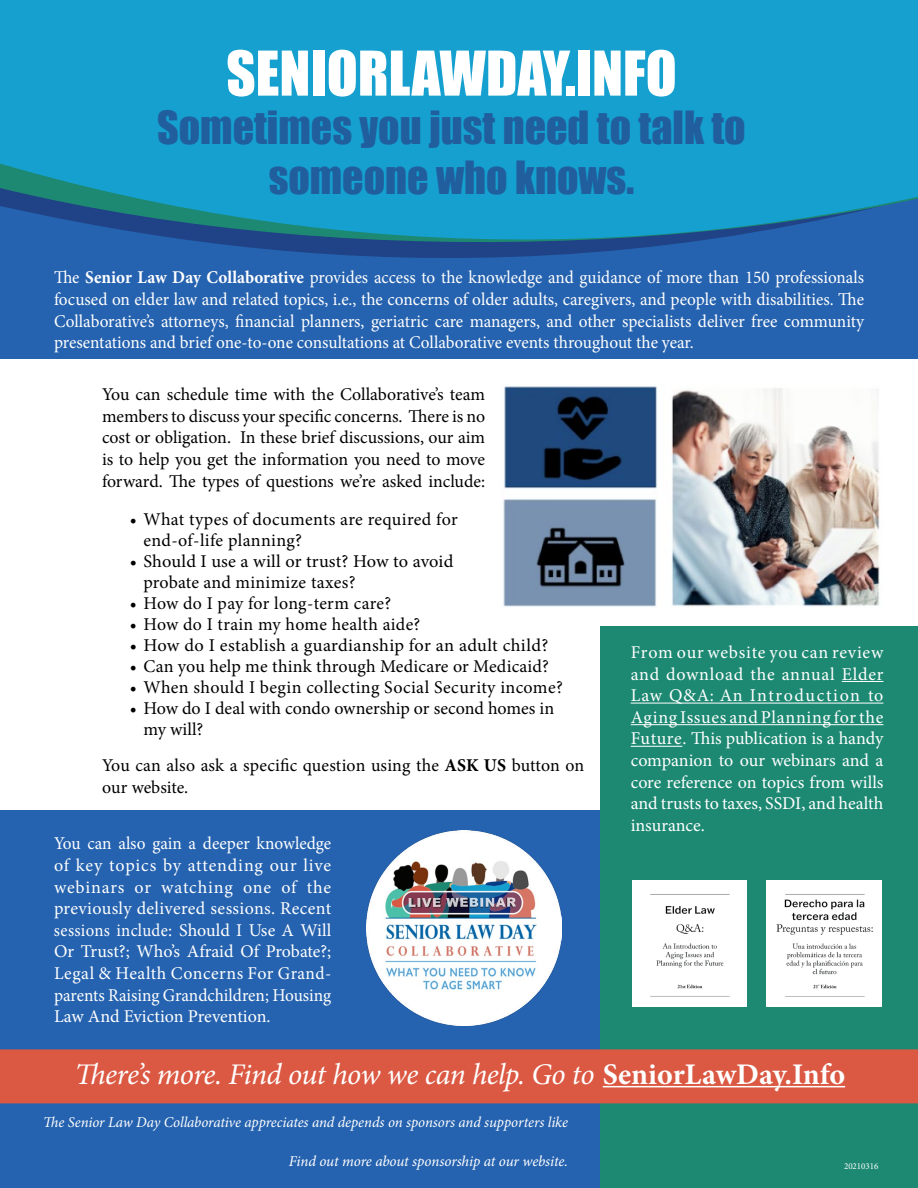
<style>
.page{position:relative;width:918px;height:1188px;background:#2562af}
.page>*{position:absolute;margin:0;border:0;box-sizing:border-box;transform-origin:0 0}
.t1{font:57px "Impact";color:#fff}
.t2{font:42px/50.4px "Impact";color:#215e9e;text-align:center}
.t3{font:italic 30px "Minion Pro";letter-spacing:-.02em;color:#fff}
.t4{font:18px/21.6px "Minion Pro";letter-spacing:.01em;color:#000}
.t5{font:18px/21.6px "Minion Pro";letter-spacing:-.005em;color:#fff;text-align:justify;scale:.95 1}
.t6{font:18px/21.6px "Minion Pro";letter-spacing:-.005em;color:#fff;text-align:justify;scale:.96 1}
.t7{font:18px/21.6px "Minion Pro";letter-spacing:-.005em;color:#fff;text-align:justify}
.t8{font:italic 15px "Minion Pro";letter-spacing:-.01em;color:#fff}
.t9{font:9px "Minion Pro";color:#fff}
.s1{font-weight:700}
.s2{font-weight:700;font-style:normal}
</style>
<div class="page">
<div style="left:0;top:359px;width:918px;height:450px;background:#fff"></div>
<img style="left:503px;top:386px;width:377px;height:221px">
<img style="left:367px;top:830px;width:195px;height:195px">
<svg style="left:0;top:0;width:918px;height:258px;fill:#15a0cf"></svg>
<div style="left:601px;top:626px;width:317px;height:562px;background:#1d8972"></div>
<div style="left:0;top:1049px;width:918px;height:54px;background:#db5943"></div>
<hr style="left:603px;top:1086px;width:242px;height:1px;background:#fff">
<hr style="left:842px;top:681px;width:41px;height:1px;background:#fff">
<hr style="left:631px;top:703px;width:252px;height:1px;background:#fff">
<hr style="left:631px;top:724px;width:252px;height:1px;background:#fff">
<hr style="left:631px;top:746px;width:51px;height:1px;background:#fff">
<img style="left:632px;top:880px;width:115px;height:127px">
<img style="left:767px;top:880px;width:115px;height:127px">
<h1 class="t1" style="left:226px;top:29px;width:452px">SENIORLAWDAY.INFO</h1>
<h2 class="t2" style="left:157px;top:101px;width:590px">Sometimes you just need to talk to someone who knows.</h2>
<p class="t5" style="left:54px;top:267px;width:854px">The <span class="s1">Senior Law Day Collaborative</span> provides access to the knowledge and guidance of more than 150 professionals focused on elder law and related topics, i.e., the concerns of older adults, caregivers, and people with disabilities. The Collaborative’s attorneys, financial planners, geriatric care managers, and other specialists deliver free community presentations and brief one-to-one consultations at Collaborative events throughout the year.</p>
<p class="t4" style="left:102px;top:384px;width:385px;text-align:justify">You can schedule time with the Collaborative’s team members to discuss your specific concerns. There is no cost or obligation. In these brief discussions, our aim is to help you get the information you need to move forward. The types of questions we’re asked include:</p>
<p class="t4" style="left:143px;top:509px;width:316px;line-height:21px;text-indent:-14px">• What types of documents are required for end-of-life planning?</p>
<p class="t4" style="left:143px;top:551px;width:311px;line-height:21px;text-indent:-14px">• Should I use a will or trust? How to avoid probate and minimize taxes?</p>
<p class="t4" style="left:130px;top:593px;width:263px">• How do I pay for long-term care?</p>
<p class="t4" style="left:130px;top:614px;width:292px">• How do I train my home health aide?</p>
<p class="t4" style="left:130px;top:635px;width:420px">• How do I establish a guardianship for an adult child?</p>
<p class="t4" style="left:130px;top:656px;width:421px">• Can you help me think through Medicare or Medicaid?</p>
<p class="t4" style="left:130px;top:677px;width:434px">• When should I begin collecting Social Security income?</p>
<p class="t4" style="left:143px;top:698px;width:412px;line-height:21px;text-indent:-14px">• How do I deal with condo ownership or second homes in my will?</p>
<p class="t4" style="left:102px;top:754px;width:484px">You can also ask a specific question using the <span class="s1">ASK US</span> button on our website.</p>
<p class="t7" style="left:631px;top:642px;width:254px">From our website you can review and download the annual Elder Law Q&amp;A: An Introduction to Aging Issues and Planning for the Future. This publication is a handy companion to our webinars and a core reference on topics from wills and trusts to taxes, SSDI, and health insurance.</p>
<p class="t6" style="left:54px;top:833px;width:290px">You can also gain a deeper knowledge of key topics by attending our live webinars or watching one of the previously delivered sessions. Recent sessions include: Should I Use A Will Or Trust?; Who’s Afraid Of Probate?; Legal &amp; Health Concerns For Grand&shy;parents Raising Grandchildren; Housing Law And Eviction Prevention.</p>
<h3 class="t3" style="left:75px;top:1054px;width:772px">There’s more. Find out how we can help. Go to <span class="s2">SeniorLawDay.Info</span></h3>
<p class="t8" style="left:43px;top:1112px;width:526px">The Senior Law Day Collaborative appreciates and depends on sponsors and supporters like</p>
<p class="t8" style="left:289px;top:1151px;width:281px">Find out more about sponsorship at our website.</p>
<p class="t9" style="left:844px;top:1160px;width:36px">20210316</p>
</div>
